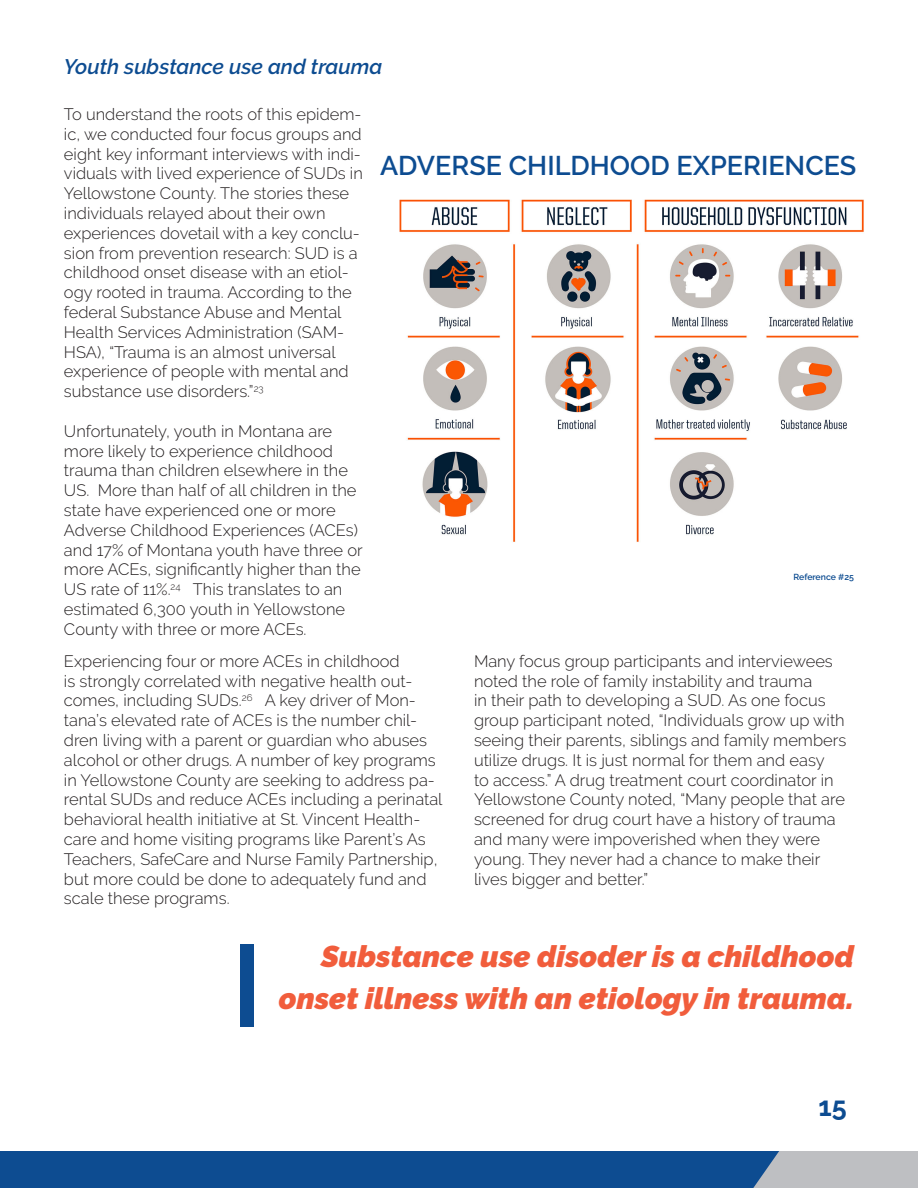
<style>
.page{position:relative;width:918px;height:1188px;background:#fff}
.page>*{position:absolute;margin:0;border:0;box-sizing:border-box;transform-origin:0 0}
.t1{font:italic 900 30px/42px "Raleway";color:#f15d3c;text-align:right}
.t2{font:600 27px "Raleway";color:#0d4c91}
.t3{font:700 27px "Raleway";color:#0d4c91}
.t4{font:italic 600 21px "Raleway";color:#0d4c91}
.t5{font:300 16.5px/19.8px "Raleway";color:#231f20}
.t6{font:600 8.7px "Raleway";letter-spacing:-.005em;color:#0d4c91}
</style>
<div class="page">
<div style="left:0;top:1131px;width:917px;height:57px;background:#0d4c91"></div>
<svg style="left:753px;top:1151px;width:165px;height:37px;background:#afb5be"></svg>
<div style="left:0;top:1009px;width:918px;height:142px;background:#fff"></div>
<div style="left:240px;top:944px;width:14px;height:82px;background:#0d4c91"></div>
<img style="left:399px;top:199px;width:465px;height:343px">
<p class="t4" style="left:64px;top:55px;width:320px">Youth substance use and trauma</p>
<p class="t5" style="left:64px;top:104px;width:300px">To understand the roots of this epidem&shy;ic, we conducted four focus groups and eight key informant interviews with indi&shy;viduals with lived experience of SUDs in Yellowstone County. The stories these individuals relayed about their own experiences dovetail with a key conclu&shy;sion from prevention research: SUD is a childhood onset disease with an etiol&shy;ogy rooted in trauma. According to the federal Substance Abuse and Mental Health Services Administration (SAM-HSA), “Trauma is an almost universal experience of people with mental and substance use disorders.”<sup>23</sup></p>
<p class="t5" style="left:64px;top:421px;width:300px">Unfortunately, youth in Montana are more likely to experience childhood trauma than children elsewhere in the US. More than half of all children in the state have experienced one or more Adverse Childhood Experiences (ACEs) and 17% of Montana youth have three or more ACEs, significantly higher than the US rate of 11%.<sup>24</sup> This translates to an estimated 6,300 youth in Yellowstone County with three or more ACEs.</p>
<p class="t2" style="left:380px;top:150px;width:478px">ADVERSE CHILDHOOD EXPERIENCES</p>
<p class="t6" style="left:794px;top:572px;width:62px">Reference #25</p>
<p class="t5" style="left:64px;top:651px;width:380px">Experiencing four or more ACEs in childhood<br>is strongly correlated with negative health out&shy;comes, including SUDs.<sup>26</sup> A key driver of Mon&shy;tana’s elevated rate of ACEs is the number chil&shy;dren living with a parent or guardian who abuses alcohol or other drugs. A number of key programs in Yellowstone County are seeking to address pa&shy;rental SUDs and reduce ACEs including a perinatal behavioral health initiative at St. Vincent Health&shy;care and home visiting programs like Parent’s As Teachers, SafeCare and Nurse Family Partnership, but more could be done to adequately fund and scale these programs.</p>
<p class="t5" style="left:474px;top:651px;width:374px">Many focus group participants and interviewees noted the role of family instability and trauma<br>in their path to developing a SUD. As one focus group participant noted, “Individuals grow up with seeing their parents, siblings and family members utilize drugs. It is just normal for them and easy<br>to access.” A drug treatment court coordinator in Yellowstone County noted, “Many people that are screened for drug court have a history of trauma and many were impoverished when they were young. They never had a chance to make their lives bigger and better.”</p>
<p class="t1" style="left:279px;top:936px;width:577px">Substance use disoder is a childhood onset illness with an etiology in trauma.</p>
<p class="t3" style="left:818px;top:1091px;width:30px">15</p>
</div>
